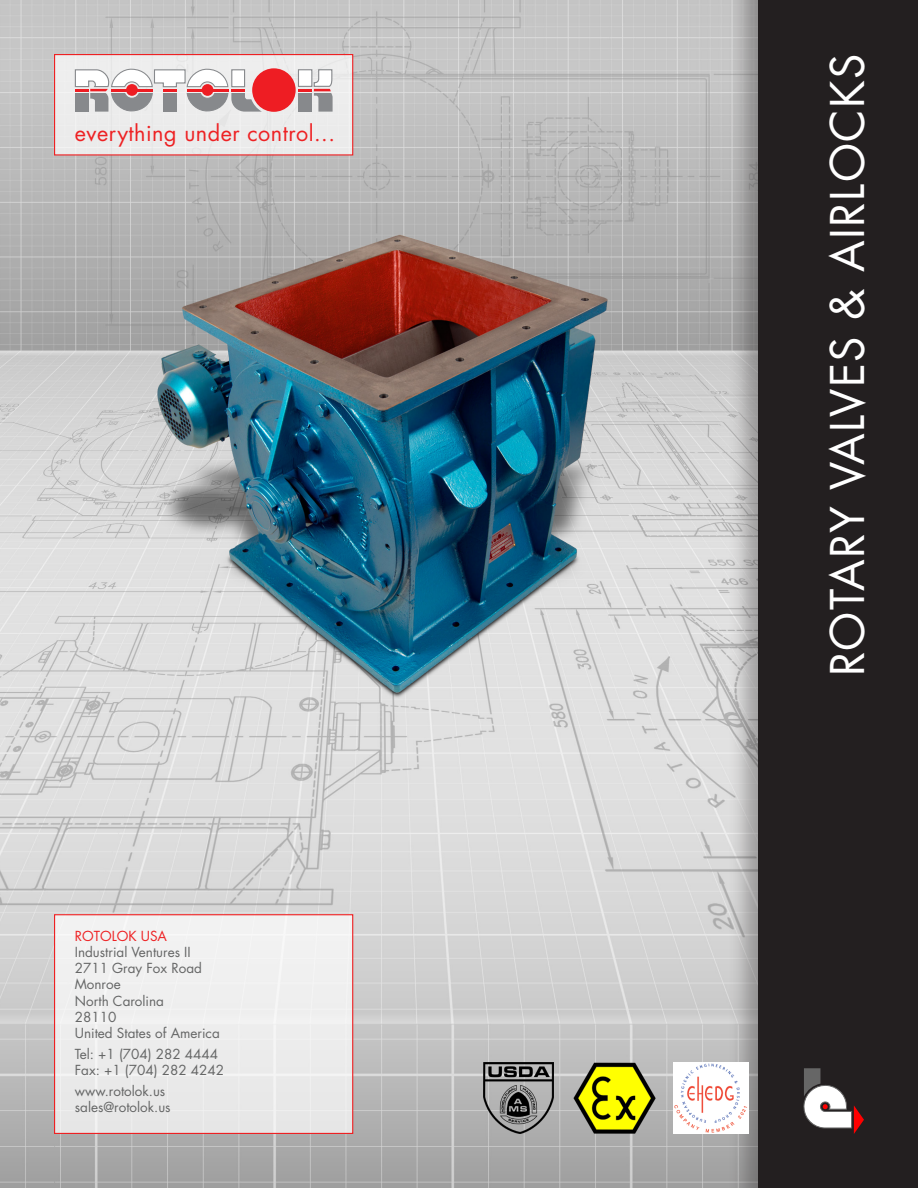
<style>
.page{position:relative;width:918px;height:1188px;background:#fff}
.page>*{position:absolute;margin:0;border:0;box-sizing:border-box;transform-origin:0 0}
.t1{font:45.3px "Futura Std";letter-spacing:.03em;color:#fff}
.t2{font:21.6px "Futura Std";letter-spacing:.025em;color:#ee2123}
.t3{font:13.5px "Futura Std";color:#656666}
.t4{font:13.5px "Futura Std";color:#ee2123}
</style>
<div class="page">
<img style="left:0;top:0;width:728px;height:1188px">
<div style="left:728px;top:0;width:190px;height:1188px;background:#231f20;opacity:.35"></div>
<div style="left:759px;top:0;width:159px;height:1188px;background:#231f20"></div>
<div style="left:55px;top:55px;width:298px;height:100px;background:#ececec"></div>
<div style="left:54px;top:54px;width:299px;height:102px;border:1px solid #ee2123"></div>
<div style="left:55px;top:915px;width:298px;height:219px;background:#eee"></div>
<div style="left:54px;top:914px;width:299px;height:220px;border:1px solid #ee2123"></div>
<svg style="left:803px;top:1068px;width:61px;height:66px"></svg>
<div style="left:252px;top:68px;width:44px;height:44px;background:#ee1d23;border-radius:50%"></div>
<svg style="left:298px;top:69px;width:35px;height:43px"></svg>
<svg style="left:75px;top:68px;width:187px;height:44px"></svg>
<div style="left:232px;top:70px;width:13px;height:17px;background:#fff"></div>
<div style="left:231px;top:69px;width:14px;height:18px;border:1px solid #87898c"></div>
<img style="left:484px;top:1063px;width:70px;height:70px">
<img style="left:674px;top:1063px;width:75px;height:70px">
<img style="left:570px;top:1063px;width:87px;height:70px">
<p class="t2" style="left:75px;top:120px;width:262px">everything under control...</p>
<p class="t4" style="left:75px;top:927px;width:94px">ROTOLOK USA</p>
<p class="t3" style="left:75px;top:943px;width:117px">Industrial Ventures II</p>
<p class="t3" style="left:75px;top:960px;width:129px">2711 Gray Fox Road</p>
<p class="t3" style="left:75px;top:976px;width:47px">Monroe</p>
<p class="t3" style="left:75px;top:992px;width:91px">North Carolina</p>
<p class="t3" style="left:75px;top:1008px;width:43px">28110</p>
<p class="t3" style="left:75px;top:1024px;width:147px">United States of America</p>
<p class="t3" style="left:75px;top:1045px;width:145px">Tel: +1 (704) 282 4444</p>
<p class="t3" style="left:75px;top:1062px;width:151px">Fax: +1 (704) 282 4242</p>
<p class="t3" style="left:75px;top:1083px;width:92px">www.rotolok.us</p>
<p class="t3" style="left:75px;top:1099px;width:97px">sales@rotolok.us</p>
<p class="t1" style="left:818px;top:676px;width:624px;rotate:-90deg">ROTARY VALVES &amp; AIRLOCKS</p>
</div>
